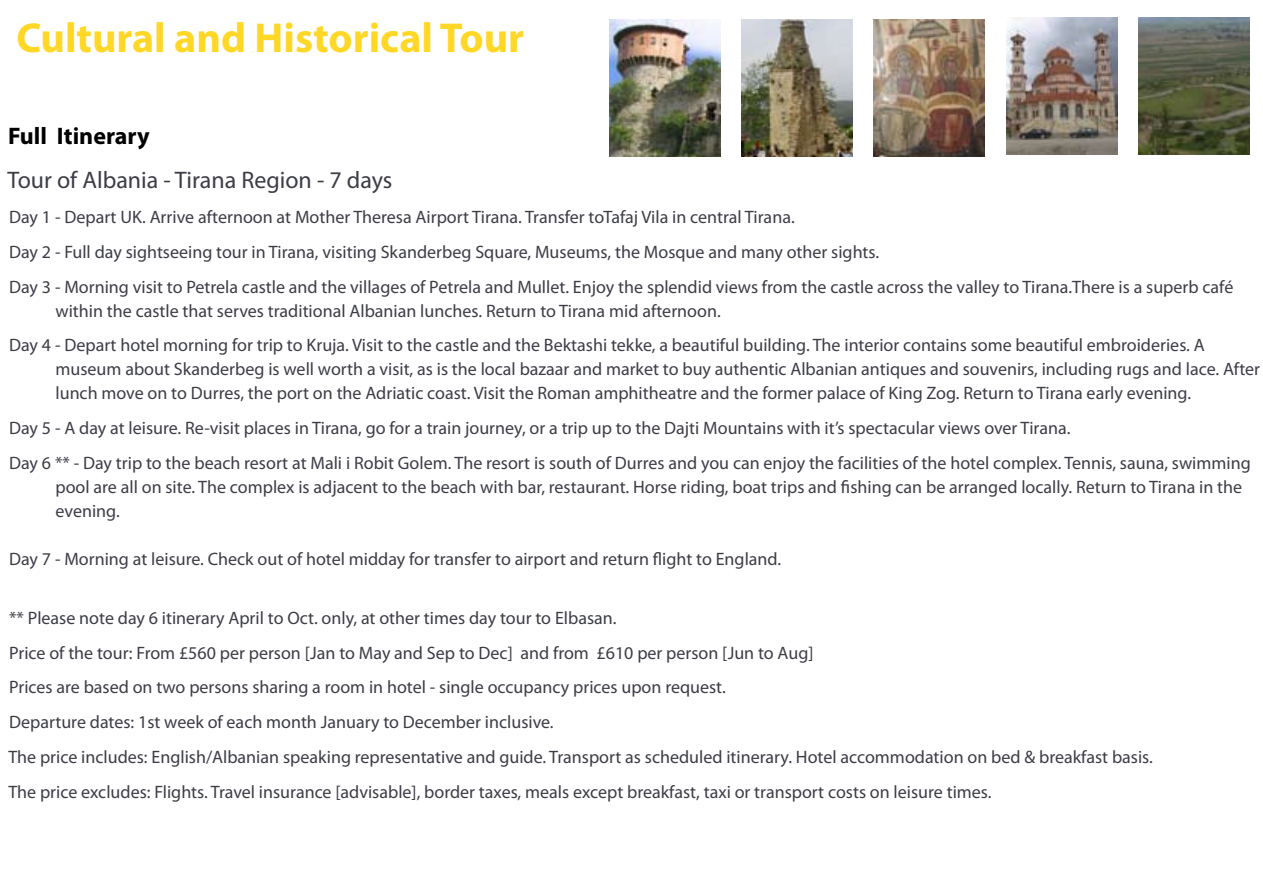
<style>
.page{position:relative;width:1263px;height:893px;background:#fff}
.page>*{position:absolute;margin:0;border:0;box-sizing:border-box;transform-origin:0 0}
.t1{font:700 42px "Myriad Pro";color:#ffd726}
.t2{font:24px "Myriad Pro";color:#3c3d46}
.t3{font:700 24px "Myriad Pro";color:#000}
.t4{font:18px/34.8px "Myriad Pro";color:#3c3d46}
</style>
<div class="page">
<img style="left:1006px;top:18px;width:111px;height:136px">
<img style="left:1138px;top:18px;width:111px;height:136px">
<img style="left:874px;top:20px;width:111px;height:136px">
<img style="left:742px;top:20px;width:111px;height:136px">
<img style="left:610px;top:20px;width:111px;height:136px">
<h1 class="t1" style="left:16px;top:11px;width:509px">Cultural and Historical Tour</h1>
<h2 class="t3" style="left:8px;top:120px;width:143px">Full Itinerary</h2>
<h2 class="t2" style="left:8px;top:165px;width:386px">Tour of Albania - Tirana Region - 7 days</h2>
<p class="t4" style="left:9px;top:199px;width:1226px">Day 1 - Depart UK. Arrive afternoon at Mother Theresa Airport Tirana. Transfer toTafaj Vila in central Tirana.<br>Day 2 - Full day sightseeing tour in Tirana, visiting Skanderbeg Square, Museums, the Mosque and many other sights.<br>Day 3 - Morning visit to Petrela castle and the villages of Petrela and Mullet. Enjoy the splendid views from the castle across the valley to Tirana.There is a superb café</p>
<p class="t4" style="left:9px;top:293px;width:1197px;text-indent:46px">within the castle that serves traditional Albanian lunches. Return to Tirana mid afternoon.<br>Day 4 - Depart hotel morning for trip to Kruja. Visit to the castle and the Bektashi tekke, a beautiful building. The interior contains some beautiful embroideries. A</p>
<p class="t4" style="left:56px;top:357px;width:1206px;line-height:24px">museum about Skanderbeg is well worth a visit, as is the local bazaar and market to buy authentic Albanian antiques and souvenirs, including rugs and lace. After lunch move on to Durres, the port on the Adriatic coast. Visit the Roman amphitheatre and the former palace of King Zog. Return to Tirana early evening.</p>
<p class="t4" style="left:9px;top:410px;width:1243px">Day 5 - A day at leisure. Re-visit places in Tirana, go for a train journey, or a trip up to the Dajti Mountains with it’s spectacular views over Tirana.<br>Day 6 ** - Day trip to the beach resort at Mali i Robit Golem. The resort is south of Durres and you can enjoy the facilities of the hotel complex. Tennis, sauna, swimming</p>
<p class="t4" style="left:56px;top:475px;width:1188px;line-height:24px">pool are all on site. The complex is adjacent to the beach with bar, restaurant. Horse riding, boat trips and fishing can be arranged locally. Return to Tirana in the evening.</p>
<p class="t4" style="left:9px;top:541px;width:774px">Day 7 - Morning at leisure. Check out of hotel midday for transfer to airport and return flight to England.</p>
<p class="t4" style="left:8px;top:600px;width:1146px">** Please note day 6 itinerary April to Oct. only, at other times day tour to Elbasan.<br>Price of the tour: From £560 per person [Jan to May and Sep to Dec] and from £610 per person [Jun to Aug]<br>Prices are based on two persons sharing a room in hotel - single occupancy prices upon request.<br>Departure dates: 1st week of each month January to December inclusive.<br>The price includes: English/Albanian speaking representative and guide. Transport as scheduled itinerary. Hotel accommodation on bed &amp; breakfast basis.<br>The price excludes: Flights. Travel insurance [advisable], border taxes, meals except breakfast, taxi or transport costs on leisure times.</p>
</div>
